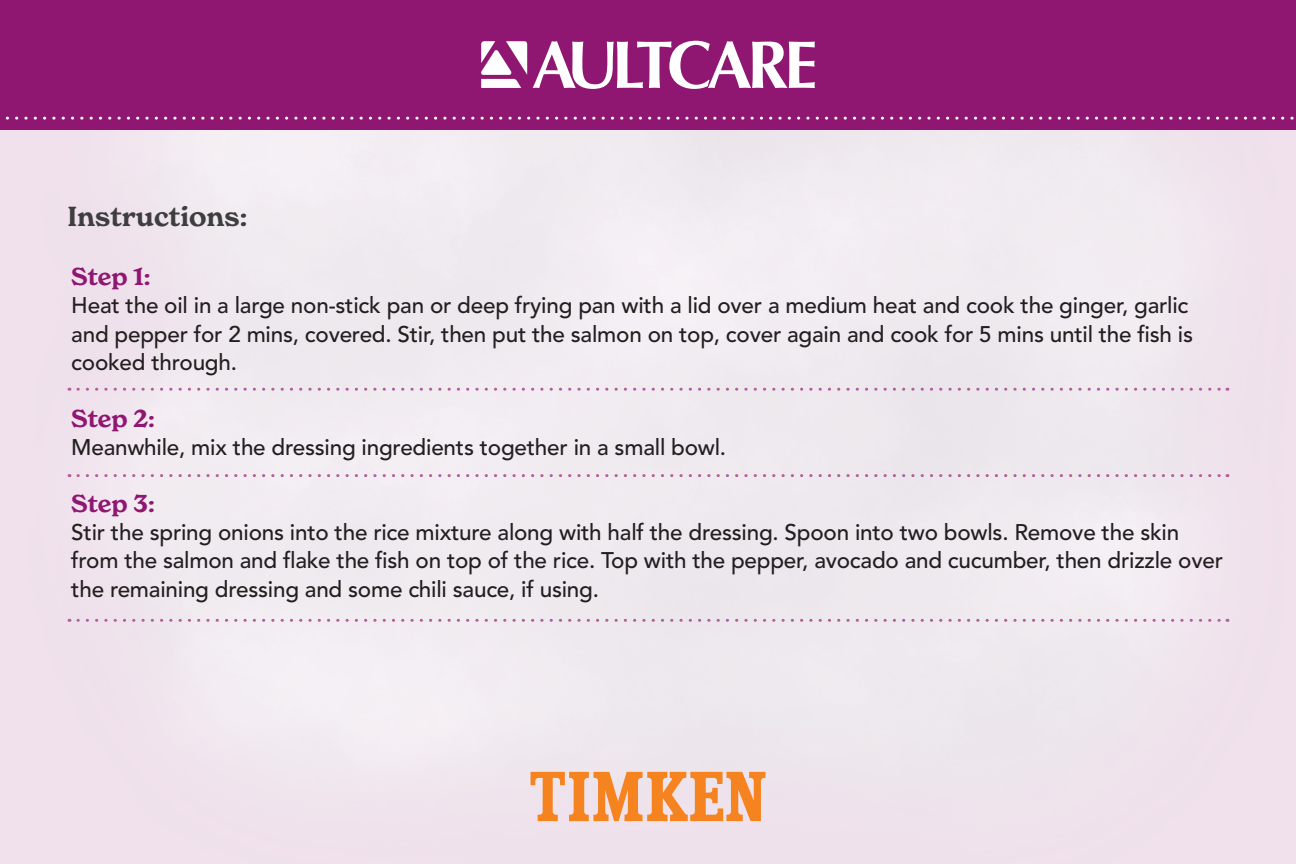
<style>
.page{position:relative;width:1296px;height:864px;background:#fff}
.page>*{position:absolute;margin:0;border:0;box-sizing:border-box;transform-origin:0 0}
.t1{font:600 27px "New Spirit";color:#3e3e3f}
.t2{font:600 24px "New Spirit";letter-spacing:-.005em;color:#8f1771}
.t3{font:500 22.5px/28.2px "Avenir LT Pro";letter-spacing:-.01em;color:#231f20}
</style>
<div class="page">
<div style="left:0;top:129px;width:1296px;height:735px;background:#f0e9ee"></div>
<div style="left:0;top:0;width:1296px;height:129px;background:#8f1771"></div>
<svg style="left:78px;top:388px;width:1150px;height:3px;background:#dfc6d9"></svg>
<svg style="left:78px;top:474px;width:1150px;height:3px;background:#dfc5d9"></svg>
<svg style="left:78px;top:619px;width:1150px;height:3px;background:#dfc5d9"></svg>
<svg style="left:5px;top:117px;width:1289px;height:3px"></svg>
<svg style="left:481px;top:41px;width:46px;height:47px"></svg>
<svg style="left:533px;top:41px;width:282px;height:48px"></svg>
<svg style="left:531px;top:772px;width:234px;height:49px;background:#f1ac78"></svg>
<p class="t1" style="left:68px;top:199px;width:181px">Instructions:</p>
<p class="t2" style="left:71px;top:262px;width:81px">Step 1:</p>
<p class="t3" style="left:71px;top:292px;width:1123px">Heat the oil in a large non-stick pan or deep frying pan with a lid over a medium heat and cook the ginger, garlic and pepper for 2 mins, covered. Stir, then put the salmon on top, cover again and cook for 5 mins until the fish is cooked through.</p>
<p class="t2" style="left:71px;top:403px;width:85px">Step 2:</p>
<p class="t3" style="left:71px;top:434px;width:656px">Meanwhile, mix the dressing ingredients together in a small bowl.</p>
<p class="t2" style="left:71px;top:489px;width:85px">Step 3:</p>
<p class="t3" style="left:71px;top:519px;width:1153px">Stir the spring onions into the rice mixture along with half the dressing. Spoon into two bowls. Remove the skin from the salmon and flake the fish on top of the rice. Top with the pepper, avocado and cucumber, then drizzle over the remaining dressing and some chili sauce, if using.</p>
</div>
